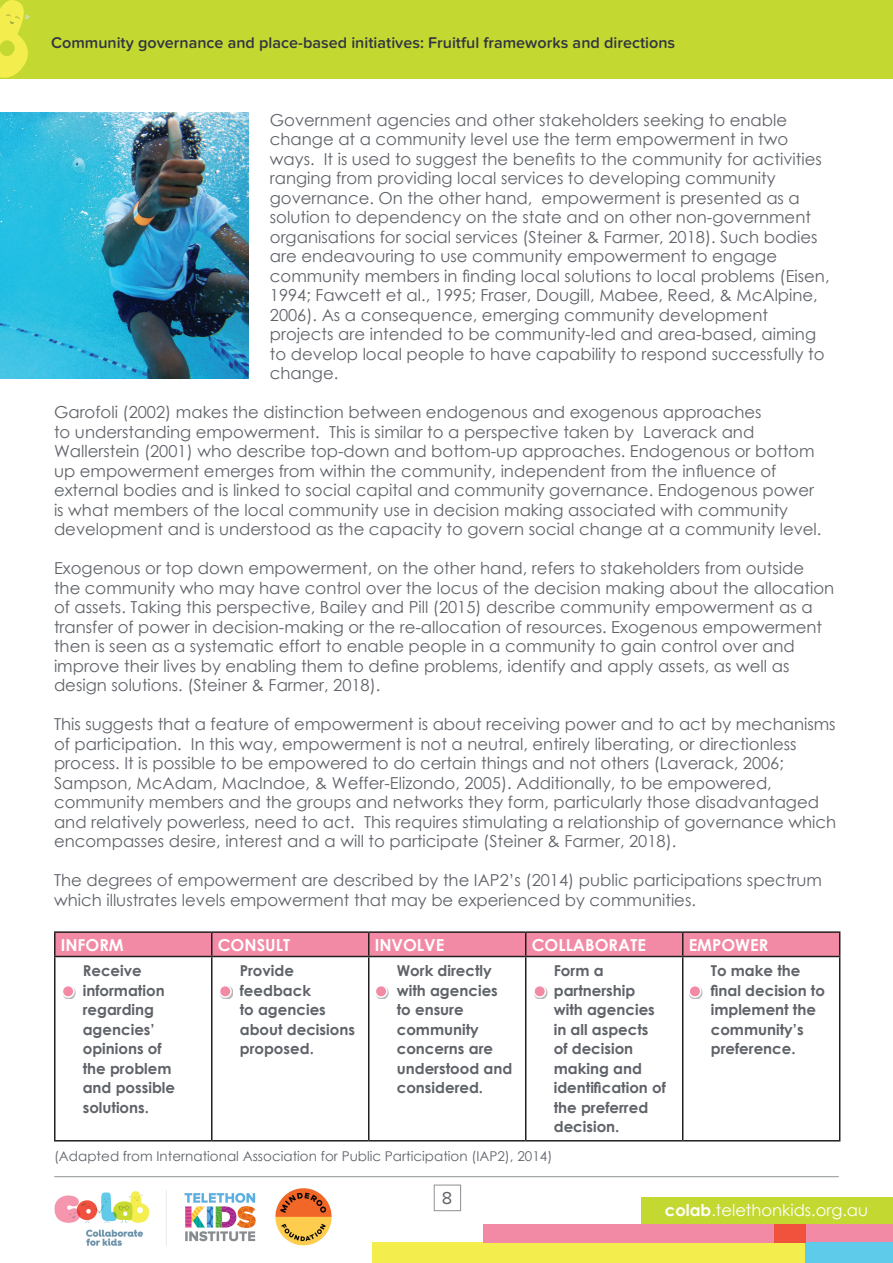
<style>
.page{position:relative;width:893px;height:1263px;background:#fff}
.page>*{position:absolute;margin:0;border:0;box-sizing:border-box;transform-origin:0 0}
.t1{font:18px "Proxima Nova Soft";color:#5f6369}
.t2{font:16.5px/19.5px "Century Gothic";color:#5f6369}
.t3{font:700 16.5px "Century Gothic";color:#fff}
.t4{font:16.35px "Century Gothic";color:#fff}
.t5{font:600 16.2px "Proxima Nova Soft";color:#323640}
.t6{font:700 15px/19.5px "Century Gothic";color:#5f6369}
.t7{font:13.5px "Century Gothic";color:#5f6369}
.s1{font-weight:700}
</style>
<div class="page">
<div style="left:0;top:0;width:893px;height:78px;background:#c4d832"></div>
<div style="left:372px;top:1243px;width:521px;height:20px;background:#f3ed4e"></div>
<div style="left:483px;top:1224px;width:410px;height:19px;background:#f38aa5"></div>
<div style="left:806px;top:1243px;width:87px;height:20px;background:#5dcbe9"></div>
<div style="left:774px;top:1224px;width:32px;height:19px;background:#f0523e"></div>
<svg style="left:0;top:0;width:31px;height:79px"></svg>
<hr style="left:55px;top:1176px;width:783px;height:1px;background:#a8abac">
<div style="left:434px;top:1184px;width:27px;height:27px;border:1px solid #fff"></div>
<div style="left:642px;top:1197px;width:251px;height:27px;background:#c4d832"></div>
<hr style="left:54px;top:931px;width:158px;height:2px;background:#231f20">
<hr style="left:54px;top:933px;width:2px;height:23px;background:#231f20">
<hr style="left:212px;top:931px;width:157px;height:2px;background:#231f20">
<hr style="left:369px;top:931px;width:157px;height:2px;background:#231f20">
<hr style="left:526px;top:931px;width:157px;height:2px;background:#231f20">
<hr style="left:683px;top:931px;width:157px;height:2px;background:#231f20">
<svg style="left:55px;top:932px;width:785px;height:24px;background:#e7849d"></svg>
<hr style="left:54px;top:956px;width:158px;height:1px;background:#231f20">
<hr style="left:54px;top:957px;width:2px;height:183px;background:#231f20">
<hr style="left:212px;top:956px;width:157px;height:1px;background:#231f20">
<hr style="left:211px;top:957px;width:1px;height:183px;background:#231f20">
<hr style="left:369px;top:956px;width:157px;height:1px;background:#231f20">
<hr style="left:368px;top:957px;width:1px;height:183px;background:#231f20">
<hr style="left:526px;top:956px;width:157px;height:1px;background:#231f20">
<hr style="left:525px;top:957px;width:1px;height:183px;background:#231f20">
<hr style="left:683px;top:956px;width:157px;height:1px;background:#231f20">
<hr style="left:682px;top:957px;width:1px;height:183px;background:#231f20">
<hr style="left:839px;top:957px;width:1px;height:183px;background:#231f20">
<hr style="left:54px;top:1140px;width:158px;height:1px;background:#231f20">
<hr style="left:212px;top:1140px;width:157px;height:1px;background:#231f20">
<hr style="left:369px;top:1140px;width:157px;height:1px;background:#231f20">
<hr style="left:526px;top:1140px;width:157px;height:1px;background:#231f20">
<hr style="left:683px;top:1140px;width:157px;height:1px;background:#231f20">
<img style="left:0;top:113px;width:249px;height:266px">
<div style="left:62px;top:986px;width:14px;height:13px;background:#231f20;opacity:.31"></div>
<div style="left:62px;top:986px;width:12px;height:11px;background:#f38aa5;border-radius:50%"></div>
<div style="left:62px;top:985px;width:13px;height:13px;border:2px solid #fff;border-radius:50%"></div>
<div style="left:220px;top:986px;width:13px;height:13px;background:#231f20;opacity:.31"></div>
<div style="left:220px;top:986px;width:11px;height:11px;background:#f38aa5;border-radius:50%"></div>
<div style="left:219px;top:985px;width:13px;height:13px;border:2px solid #fff;border-radius:50%"></div>
<div style="left:375px;top:986px;width:14px;height:13px;background:#231f20;opacity:.31"></div>
<div style="left:375px;top:986px;width:12px;height:11px;background:#f38aa5;border-radius:50%"></div>
<div style="left:375px;top:985px;width:13px;height:13px;border:2px solid #fff;border-radius:50%"></div>
<div style="left:534px;top:986px;width:13px;height:13px;background:#231f20;opacity:.31"></div>
<div style="left:534px;top:986px;width:11px;height:11px;background:#f38aa5;border-radius:50%"></div>
<div style="left:533px;top:985px;width:13px;height:13px;border:2px solid #fff;border-radius:50%"></div>
<div style="left:689px;top:986px;width:13px;height:13px;background:#231f20;opacity:.31"></div>
<div style="left:689px;top:986px;width:12px;height:11px;background:#f38aa5;border-radius:50%"></div>
<div style="left:688px;top:985px;width:13px;height:13px;border:2px solid #fff;border-radius:50%"></div>
<img style="left:54px;top:1188px;width:277px;height:58px">
<p class="t5" style="left:51px;top:33px;width:626px">Community governance and place-based initiatives: Fruitful frameworks and directions</p>
<p class="t2" style="left:270px;top:110px;width:561px">Government agencies and other stakeholders seeking to enable change at a community level use the term empowerment in two ways. It is used to suggest the benefits to the community for activities ranging from providing local services to developing community governance. On the other hand, empowerment is presented as a solution to dependency on the state and on other non-government organisations for social services (Steiner &amp; Farmer, 2018). Such bodies are endeavouring to use community empowerment to engage community members in finding local solutions to local problems (Eisen, 1994; Fawcett et al., 1995; Fraser, Dougill, Mabee, Reed, &amp; McAlpine, 2006). As a consequence, emerging community development projects are intended to be community-led and area-based, aiming to develop local people to have capability to respond successfully to change.</p>
<p class="t2" style="left:54px;top:402px;width:769px">Garofoli (2002) makes the distinction between endogenous and exogenous approaches<br>to understanding empowerment. This is similar to a perspective taken by Laverack and Wallerstein (2001) who describe top-down and bottom-up approaches. Endogenous or bottom up empowerment emerges from within the community, independent from the influence of external bodies and is linked to social capital and community governance. Endogenous power is what members of the local community use in decision making associated with community development and is understood as the capacity to govern social change at a community level.</p>
<p class="t2" style="left:54px;top:558px;width:782px">Exogenous or top down empowerment, on the other hand, refers to stakeholders from outside the community who may have control over the locus of the decision making about the allocation of assets. Taking this perspective, Bailey and Pill (2015) describe community empowerment as a transfer of power in decision-making or the re-allocation of resources. Exogenous empowerment then is seen as a systematic effort to enable people in a community to gain control over and improve their lives by enabling them to define problems, identify and apply assets, as well as design solutions. (Steiner &amp; Farmer, 2018).</p>
<p class="t2" style="left:54px;top:714px;width:784px">This suggests that a feature of empowerment is about receiving power and to act by mechanisms of participation. In this way, empowerment is not a neutral, entirely liberating, or directionless process. It is possible to be empowered to do certain things and not others (Laverack, 2006; Sampson, McAdam, MacIndoe, &amp; Weffer-Elizondo, 2005). Additionally, to be empowered, community members and the groups and networks they form, particularly those disadvantaged and relatively powerless, need to act. This requires stimulating a relationship of governance which encompasses desire, interest and a will to participate (Steiner &amp; Farmer, 2018).</p>
<p class="t2" style="left:54px;top:870px;width:769px">The degrees of empowerment are described by the IAP2’s (2014) public participations spectrum which illustrates levels empowerment that may be experienced by communities.</p>
<p class="t3" style="left:61px;top:932px;width:65px">INFORM</p>
<p class="t3" style="left:218px;top:932px;width:74px">CONSULT</p>
<p class="t3" style="left:375px;top:932px;width:71px">INVOLVE</p>
<p class="t3" style="left:532px;top:932px;width:116px">COLLABORATE</p>
<p class="t3" style="left:689px;top:932px;width:81px">EMPOWER</p>
<p class="t6" style="left:83px;top:960px;width:94px">Receive information regarding agencies’ opinions of the problem and possible solutions.</p>
<p class="t6" style="left:240px;top:960px;width:117px">Provide feedback<br>to agencies about decisions proposed.</p>
<p class="t6" style="left:397px;top:960px;width:117px">Work directly with agencies to ensure community concerns are understood and considered.</p>
<p class="t6" style="left:554px;top:960px;width:114px">Form a partnership with agencies in all aspects of decision making and identification of the preferred decision.</p>
<p class="t6" style="left:711px;top:960px;width:116px">To make the final decision to implement the community’s preference.</p>
<p class="t7" style="left:54px;top:1147px;width:500px">(Adapted from International Association for Public Participation (IAP2), 2014)</p>
<p class="t1" style="left:442px;top:1187px;width:12px">8</p>
<p class="t4" style="left:665px;top:1199px;width:205px"><span class="s1">colab</span>.telethonkids.org.au</p>
</div>
